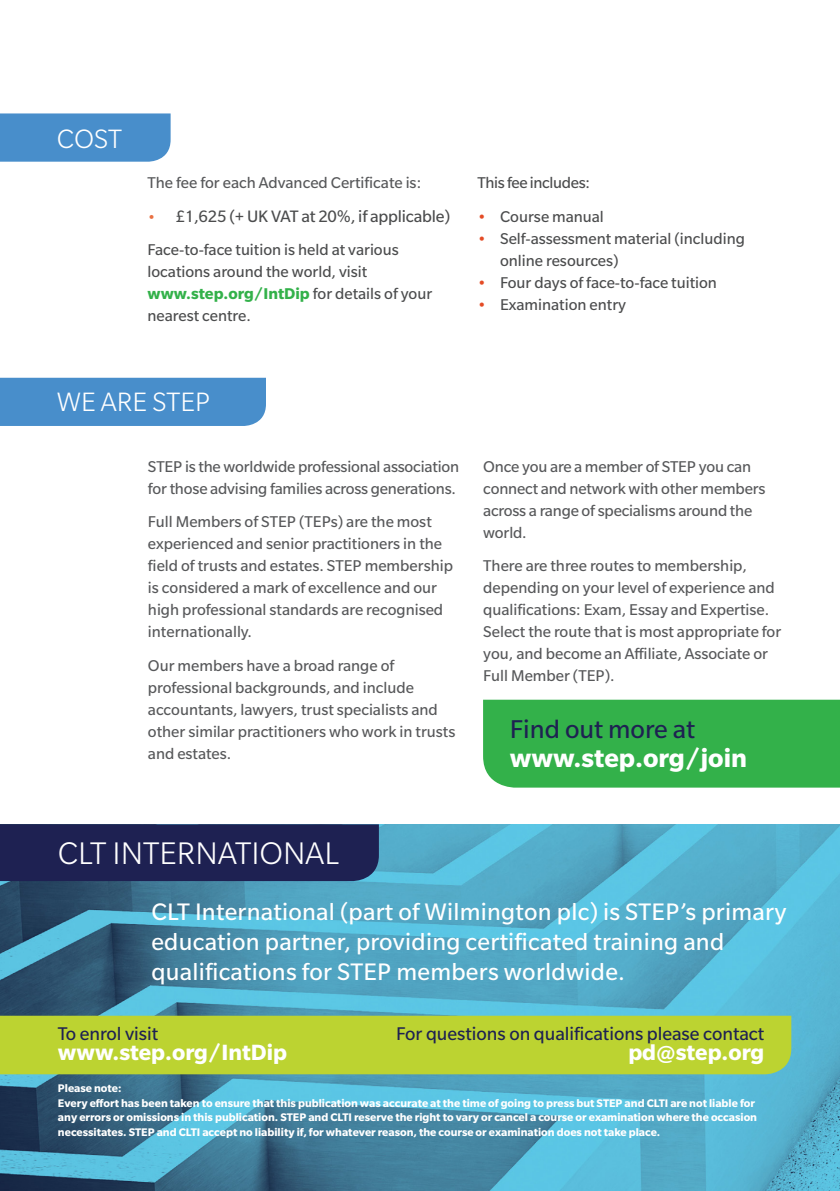
<style>
.page{position:relative;width:840px;height:1191px;background:#fff}
.page>*{position:absolute;margin:0;border:0;box-sizing:border-box;transform-origin:0 0}
.t1{font:300 34px "Slate Std";color:#fff}
.t2{font:300 28.8px "Slate Std";color:#fff}
.t3{font:700 28px "Slate Std";color:#fff}
.t4{font:28px "Slate Std";color:#1e2152}
.Intro{font:26px/30px "Slate Std";letter-spacing:.01em;color:#fff}
.Body_space{font:700 24px "Slate Std";color:#fff}
.Body_space-2{font:20px "Slate Std";color:#1e2152}
.Body_space-3{font:18px "Slate Std";letter-spacing:-.01em;color:#4b4c4d}
.Body_space-4{font:17px/22px "Slate Std";color:#57585a}
.BODY_8_5pt_Grey{font:17px/22px "Slate Std";color:#4b4c4d}
.Body_space-5{font:17px "Slate Std";letter-spacing:-.02em;color:#4b4c4d}
.t5{font:700 12px/14.4px "Slate Std";color:#fff}
.s1{font-size:16px;color:#e97143}
.s2{font-weight:700;color:#33b14a}
.s3{color:#e44b25}
</style>
<div class="page">
<img style="left:0;top:824px;width:839px;height:367px">
<div style="left:0;top:1015px;width:790px;height:59px;background:#bcd331"></div>
<div style="left:0;top:824px;width:378px;height:57px;background:#1e2152"></div>
<div style="left:483px;top:699px;width:356px;height:88px;background:#33b14a"></div>
<div style="left:0;top:378px;width:266px;height:48px;background:#488ecb"></div>
<div style="left:0;top:113px;width:170px;height:49px;background:#488ecb"></div>
<p class="t2" style="left:57px;top:124px;width:67px">COST</p>
<p class="Body_space-4" style="left:147px;top:172px;width:275px">The fee for each Advanced Certificate is:</p>
<p class="Body_space-3" style="left:147px;top:207px;width:304px"><span class="s1">•</span> £1,625 (+ UK VAT at 20%, if applicable)</p>
<p class="BODY_8_5pt_Grey" style="left:147px;top:238px;width:286px">Face-to-face tuition is held at various locations around the world, visit <span class="s2">www.step.org/IntDip</span> for details of your nearest centre.</p>
<p class="Body_space-5" style="left:477px;top:174px;width:114px">This fee includes:</p>
<p class="BODY_8_5pt_Grey" style="left:477px;top:205px;width:128px"><span class="s3">•</span> Course manual</p>
<p class="BODY_8_5pt_Grey" style="left:500px;top:227px;width:246px;text-indent:-23px"><span class="s3">•</span> Self-assessment material (including online resources)</p>
<p class="BODY_8_5pt_Grey" style="left:477px;top:271px;width:241px"><span class="s3">•</span> Four days of face-to-face tuition</p>
<p class="BODY_8_5pt_Grey" style="left:477px;top:293px;width:150px"><span class="s3">•</span> Examination entry</p>
<p class="t2" style="left:57px;top:387px;width:155px">WE ARE STEP</p>
<p class="Body_space-4" style="left:148px;top:455px;width:312px">STEP is the worldwide professional association for those advising families across generations.</p>
<p class="Body_space-4" style="left:148px;top:511px;width:306px">Full Members of STEP (TEPs) are the most experienced and senior practitioners in the field of trusts and estates. STEP membership is considered a mark of excellence and our high professional standards are recognised internationally.</p>
<p class="Body_space-4" style="left:148px;top:654px;width:309px">Our members have a broad range of professional backgrounds, and include accountants, lawyers, trust specialists and other similar practitioners who work in trusts and estates.</p>
<p class="Body_space-4" style="left:483px;top:455px;width:283px">Once you are a member of STEP you can connect and network with other members across a range of specialisms around the world.</p>
<p class="Body_space-4" style="left:483px;top:555px;width:299px">There are three routes to membership, depending on your level of experience and qualifications: Exam, Essay and Expertise.<br>Select the route that is most appropriate for you, and become an Affiliate, Associate or Full Member (TEP).</p>
<p class="t4" style="left:509px;top:715px;width:186px">Find out more at</p>
<p class="t3" style="left:509px;top:743px;width:238px">www.step.org/join</p>
<p class="t1" style="left:58px;top:835px;width:282px">CLT INTERNATIONAL</p>
<p class="Intro" style="left:151px;top:896px;width:636px">CLT International (part of Wilmington plc) is STEP’s primary education partner, providing certificated training and qualifications for STEP members worldwide.</p>
<p class="Body_space-2" style="left:58px;top:1023px;width:102px">To enrol visit</p>
<p class="Body_space" style="left:58px;top:1039px;width:230px">www.step.org/IntDip</p>
<p class="Body_space-2" style="left:396px;top:1023px;width:369px">For questions on qualifications please contact</p>
<p class="Body_space" style="left:628px;top:1039px;width:137px">pd@step.org</p>
<p class="t5" style="left:58px;top:1081px;width:65px">Please note:</p>
<p class="t5" style="left:58px;top:1095px;width:700px">Every effort has been taken to ensure that this publication was accurate at the time of going to press but STEP and CLTI are not liable for any errors or omissions in this publication. STEP and CLTI reserve the right to vary or cancel a course or examination where the occasion necessitates. STEP and CLTI accept no liability if, for whatever reason, the course or examination does not take place.</p>
</div>
